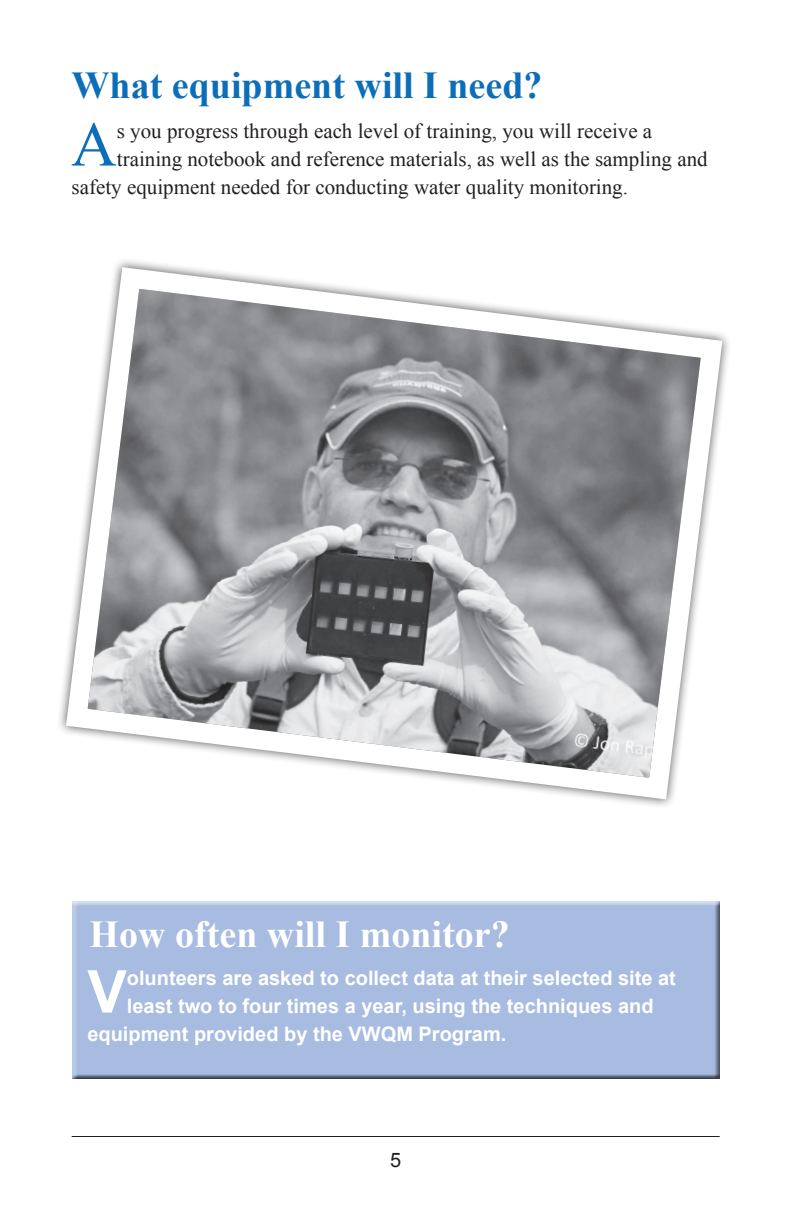
<style>
.page{position:relative;width:792px;height:1224px;background:#fff}
.page>*{position:absolute;margin:0;border:0;box-sizing:border-box;transform-origin:0 0}
.t1{font:63.2px "Times New Roman";color:#0c6eb8}
.t2{font:700 59.2px "Arial";color:#fff}
.t3{font:700 38px "Times New Roman";color:#0c6eb8}
.t4{font:700 38px "Times New Roman";color:#fff}
.t5{font:21px "Times New Roman";color:#231f20}
.t6{font:700 20px "Arial";color:#fff}
.t7{font:20px "Arial";color:#231f20}
</style>
<div class="page">
<svg style="left:59px;top:260px;width:670px;height:546px"></svg>
<div style="left:72px;top:900px;width:650px;height:182px;background:#231f20;opacity:.75"></div>
<hr style="left:72px;top:1136px;width:648px;height:1px;background:#231f20">
<p class="t3" style="left:72px;top:59px;width:472px">What equipment will I need?</p>
<p class="t1" style="left:71px;top:102px;width:47px">A</p>
<p class="t5" style="left:117px;top:116px;width:537px">s you progress through each level of training, you will receive a</p>
<p class="t5" style="left:117px;top:144px;width:592px">training notebook and reference materials, as well as the sampling and</p>
<p class="t5" style="left:72px;top:172px;width:558px">safety equipment needed for conducting water quality monitoring.</p>
<p class="t4" style="left:90px;top:908px;width:422px">How often will I monitor?</p>
<p class="t2" style="left:87px;top:952px;width:41px">V</p>
<p class="t6" style="left:127px;top:964px;width:551px">olunteers are asked to collect data at their selected site at</p>
<p class="t6" style="left:127px;top:992px;width:528px">least two to four times a year, using the techniques and</p>
<p class="t6" style="left:87px;top:1020px;width:420px">equipment provided by the VWQM Program.</p>
<p class="t7" style="left:390px;top:1147px;width:13px">5</p>
</div>
